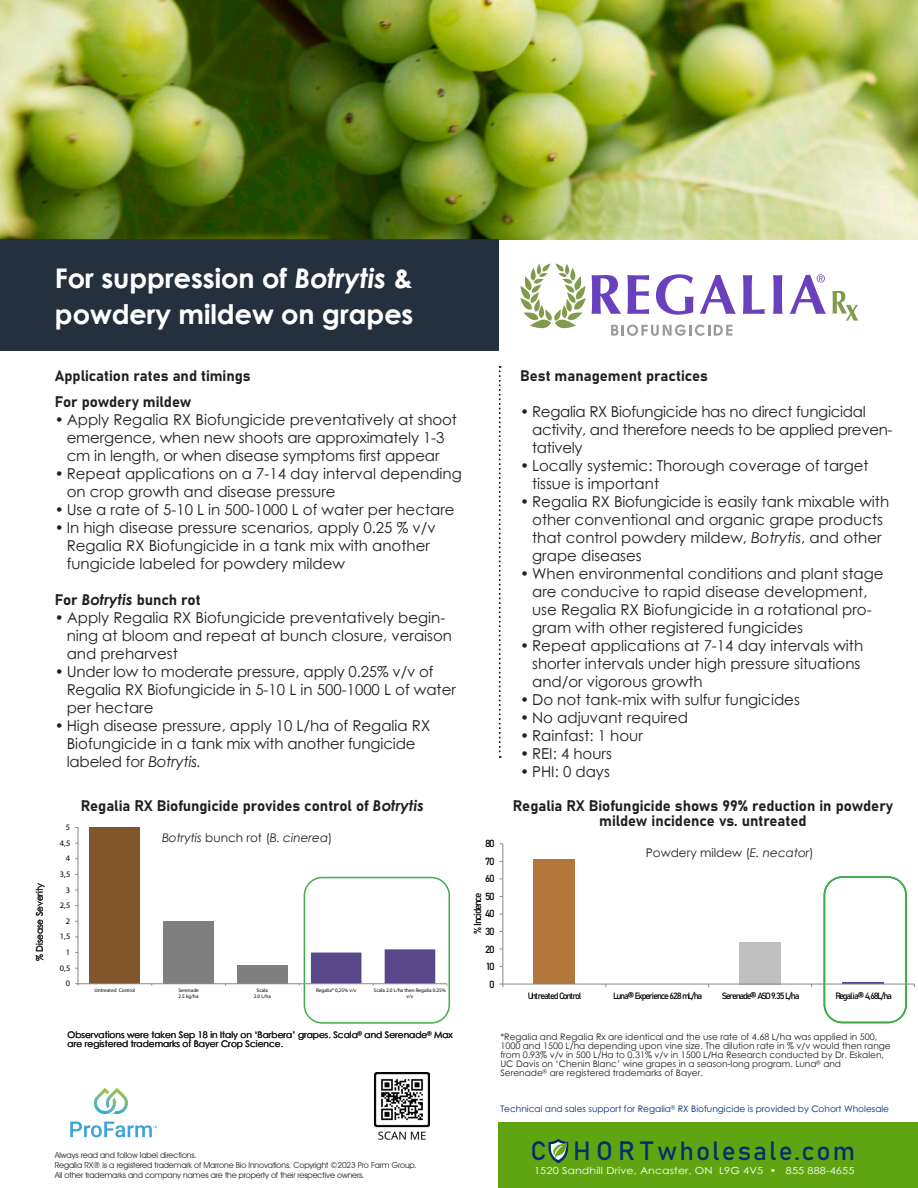
<style>
.page{position:relative;width:918px;height:1188px;background:#fff}
.page>*{position:absolute;margin:0;border:0;box-sizing:border-box;transform-origin:0 0}
.t1{font:27px "Avant Garde Demi";color:#fff}
.t2{font:26.1px "Bahnschrift";letter-spacing:.075em;color:#00306d}
.t3{font:15px/18px "Avant Garde";color:#231f20}
.t4{font:15px/15px "Bahnschrift";color:#231f20;text-align:center}
.t5{font:15px/18px "Avant Garde";letter-spacing:-.02em;color:#231f20}
.t6{font:italic 12px "Avant Garde";color:#231f20}
.t7{font:12px "Avant Garde";color:#231f20}
.t8{font:10.2px "Bahnschrift";letter-spacing:-.125em;color:#000}
.t9{font:9.75px "Avant Garde";letter-spacing:.01em;color:#fff;scale:1.13 1}
.t10{font:9px/9px "Avant Garde";color:#231f20}
.t11{font:9px "Avant Garde";color:#00306d}
.t12{font:9px "Bahnschrift";letter-spacing:-.14em;color:#000}
.t13{font:8.4px "Myriad Pro";color:#000}
.t14{font:8.25px "Avant Garde IT Cby BT";letter-spacing:-.01em;color:#231f20}
.t15{font:5.25px/6.3px "Myriad Pro";color:#000;text-align:center}
.s1{font-style:italic}
.s2{font-family:"Avant Garde Demi";font-style:italic}
.s3{font-style:normal}
.s4{font-family:"Avant Garde Demi"}
</style>
<div class="page">
<img style="left:0;top:0;width:918px;height:239px">
<div style="left:0;top:239px;width:499px;height:111px;background:#222d3b"></div>
<svg style="left:499px;top:366px;width:2px;height:392px"></svg>
<div style="left:499px;top:1123px;width:419px;height:65px;background:#60a511"></div>
<div style="left:824px;top:876px;width:83px;height:147px;border:2px solid #40ae49;border-radius:18px"></div>
<div style="left:304px;top:877px;width:146px;height:147px;border:2px solid #40ae49;border-radius:18px"></div>
<svg style="left:520px;top:263px;width:66px;height:66px"></svg>
<svg style="left:592px;top:275px;width:29px;height:39px"></svg>
<svg style="left:627px;top:275px;width:22px;height:39px"></svg>
<svg style="left:656px;top:274px;width:38px;height:41px"></svg>
<svg style="left:700px;top:275px;width:36px;height:39px"></svg>
<svg style="left:743px;top:275px;width:22px;height:39px"></svg>
<svg style="left:773px;top:275px;width:9px;height:39px"></svg>
<svg style="left:790px;top:274px;width:36px;height:40px"></svg>
<svg style="left:833px;top:291px;width:25px;height:30px"></svg>
<svg style="left:611px;top:325px;width:122px;height:11px"></svg>
<svg style="left:70px;top:1122px;width:87px;height:15px"></svg>
<svg style="left:94px;top:1088px;width:34px;height:26px"></svg>
<img style="left:375px;top:1073px;width:54px;height:67px">
<div style="left:534px;top:860px;width:41px;height:124px;background:#b3773b"></div>
<div style="left:740px;top:942px;width:41px;height:42px;background:#bfbfbf"></div>
<hr style="left:842px;top:982px;width:42px;height:2px;background:#5a4099">
<hr style="left:503px;top:844px;width:1px;height:140px;background:#898989">
<hr style="left:503px;top:984px;width:412px;height:1px;background:#898989">
<div style="left:90px;top:827px;width:50px;height:157px;background:#81562b"></div>
<div style="left:163px;top:921px;width:51px;height:63px;background:#7f7f7f"></div>
<div style="left:237px;top:965px;width:51px;height:19px;background:#7f7f7f"></div>
<hr style="left:78px;top:827px;width:1px;height:157px;background:#898989">
<hr style="left:78px;top:983px;width:369px;height:1px;background:#898989">
<svg style="left:311px;top:949px;width:124px;height:36px"></svg>
<svg style="left:548px;top:1139px;width:21px;height:24px"></svg>
<p class="t1" style="left:55px;top:261px;width:359px">For suppression of <span class="s1">Botrytis</span> &amp;</p>
<p class="t1" style="left:55px;top:297px;width:360px">powdery mildew on grapes</p>
<p class="t4" style="left:55px;top:367px;width:197px">Application rates and timings</p>
<p class="t4" style="left:55px;top:393px;width:138px">For powdery mildew</p>
<p class="t3" style="left:55px;top:410px;width:404px;text-align:center">• Apply Regalia RX Biofungicide preventatively at shoot emergence, when new shoots are approximately 1-3 cm in length, or when disease symptoms first appear</p>
<p class="t3" style="left:67px;top:464px;width:397px;text-indent:-12px">• Repeat applications on a 7-14 day interval depending on crop growth and disease pressure</p>
<p class="t3" style="left:55px;top:500px;width:401px">• Use a rate of 5-10 L in 500-1000 L of water per hectare</p>
<p class="t3" style="left:67px;top:518px;width:370px;text-indent:-12px">• In high disease pressure scenarios, apply 0.25 % v/v<br>Regalia RX Biofungicide in a tank mix with another fungicide labeled for powdery mildew</p>
<p class="t4" style="left:55px;top:591px;width:147px">For <span class="s2">Botrytis</span> bunch rot</p>
<p class="t3" style="left:67px;top:608px;width:387px;text-indent:-12px">• Apply Regalia RX Biofungicide preventatively begin&shy;ning at bloom and repeat at bunch closure, veraison and preharvest</p>
<p class="t3" style="left:67px;top:662px;width:391px;text-indent:-12px">• Under low to moderate pressure, apply 0.25% v/v of<br>Regalia RX Biofungicide in 5-10 L in 500-1000 L of water per hectare</p>
<p class="t3" style="left:67px;top:716px;width:365px;text-indent:-12px">• High disease pressure, apply 10 L/ha of Regalia RX<br>Biofungicide in a tank mix with another fungicide labeled for <span class="s1">Botrytis.</span></p>
<p class="t10" style="left:35px;top:961px;width:79px;rotate:-90deg">% Disease Severity</p>
<p class="t13" style="left:66px;top:822px;width:6px">5</p>
<p class="t13" style="left:60px;top:838px;width:12px">4,5</p>
<p class="t13" style="left:66px;top:853px;width:6px">4</p>
<p class="t13" style="left:60px;top:869px;width:12px">3,5</p>
<p class="t13" style="left:66px;top:885px;width:6px">3</p>
<p class="t13" style="left:60px;top:900px;width:12px">2,5</p>
<p class="t13" style="left:66px;top:916px;width:6px">2</p>
<p class="t13" style="left:60px;top:931px;width:12px">1,5</p>
<p class="t13" style="left:66px;top:947px;width:6px">1</p>
<p class="t13" style="left:60px;top:963px;width:12px">0,5</p>
<p class="t13" style="left:66px;top:978px;width:6px">0</p>
<p class="t4" style="left:81px;top:797px;width:345px">Regalia RX Biofungicide provides control of <span class="s2">Botrytis</span></p>
<p class="t6" style="left:162px;top:831px;width:172px">Botrytis <span class="s3">bunch rot (</span>B. cinerea<span class="s3">)</span></p>
<p class="t15" style="left:94px;top:987px;width:42px">Untreated Control</p>
<p class="t15" style="left:178px;top:987px;width:22px;text-align:left">Serenade<br>2.5 kg/ha</p>
<p class="t15" style="left:254px;top:987px;width:19px">Scala<br>2.0 L/ha</p>
<p class="t15" style="left:316px;top:987px;width:42px">Regalia® 0,25% v/v</p>
<p class="t15" style="left:374px;top:987px;width:74px">Scala 2.0 L/ha then Regalia 0.25% v/v</p>
<p class="t10" style="left:68px;top:1031px;width:387px">Observations were taken Sep 18 in Italy on ‘Barbera’ grapes. Scala®and Serenade®Max are registered trademarks of Bayer Crop Science.</p>
<p class="t14" style="left:55px;top:1150px;width:143px">Always read and follow label directions.</p>
<p class="t14" style="left:55px;top:1160px;width:363px">Regalia RX® is a registered trademark of Marrone Bio Innovations. Copyright ©2023 Pro Farm Group.</p>
<p class="t14" style="left:55px;top:1170px;width:311px">All other trademarks and company names are the property of their respective owners.</p>
<p class="t8" style="left:485px;top:836px;width:11px">80</p>
<p class="t8" style="left:485px;top:854px;width:11px">70</p>
<p class="t8" style="left:485px;top:871px;width:11px">60</p>
<p class="t8" style="left:485px;top:889px;width:11px">50</p>
<p class="t8" style="left:470px;top:934px;width:43px;rotate:-90deg">% Incidence</p>
<p class="t8" style="left:485px;top:906px;width:12px">40</p>
<p class="t8" style="left:485px;top:924px;width:11px">30</p>
<p class="t8" style="left:485px;top:941px;width:11px">20</p>
<p class="t8" style="left:486px;top:959px;width:10px">10</p>
<p class="t8" style="left:489px;top:976px;width:7px">0</p>
<p class="t4" style="left:520px;top:367px;width:189px">Best management practices</p>
<p class="t5" style="left:532px;top:402px;width:362px;text-indent:-12px">• Regalia RX Biofungicide has no direct fungicidal activity, and therefore needs to be applied preven&shy;tatively</p>
<p class="t3" style="left:532px;top:456px;width:338px;text-indent:-12px">• Locally systemic: Thorough coverage of target tissue is important</p>
<p class="t3" style="left:532px;top:492px;width:358px;text-indent:-12px">• Regalia RX Biofungicide is easily tank mixable with other conventional and organic grape products that control powdery mildew, <span class="s1">Botrytis</span>, and other grape diseases</p>
<p class="t3" style="left:532px;top:564px;width:353px;text-indent:-12px">• When environmental conditions and plant stage are conducive to rapid disease development, use Regalia RX Biofungicide in a rotational pro&shy;gram with other registered fungicides</p>
<p class="t3" style="left:532px;top:636px;width:333px;text-indent:-12px">• Repeat applications at 7-14 day intervals with shorter intervals under high pressure situations and/or vigorous growth</p>
<p class="t3" style="left:520px;top:690px;width:281px">• Do not tank-mix with sulfur fungicides</p>
<p class="t3" style="left:520px;top:708px;width:169px">• No adjuvant required</p>
<p class="t3" style="left:520px;top:726px;width:124px">• Rainfast: 1 hour</p>
<p class="t3" style="left:520px;top:744px;width:93px">• REI: 4 hours</p>
<p class="t3" style="left:520px;top:762px;width:91px">• PHI: 0 days</p>
<p class="t4" style="left:513px;top:797px;width:382px">Regalia RX Biofungicide shows 99% reduction in powdery mildew incidence vs. untreated</p>
<p class="t7" style="left:646px;top:845px;width:170px">Powdery mildew (<span class="s1">E. necator</span>)</p>
<p class="t12" style="left:528px;top:989px;width:55px">Untreated Control</p>
<p class="t12" style="left:613px;top:989px;width:90px">Luna® Experience 628 mL/ha</p>
<p class="t12" style="left:722px;top:989px;width:79px">Serenade® ASO 9.35 L/ha</p>
<p class="t12" style="left:835px;top:989px;width:58px">Regalia® 4,68L/ha</p>
<p class="t10" style="left:500px;top:1033px;width:392px">*Regalia and Regalia Rx are identical and the use rate of 4.68 L/ha was applied in 500, 1000 and 1500 L/ha depending upon vine size. The dilution rate in % v/v would then range from 0.93% v/v in 500 L/Ha to 0.31% v/v in 1500 L/Ha Research conducted by Dr. Eskalen, UC Davis on ‘Chenin Blanc’ wine grapes in a season-long program. Luna®and Serenade®are registered trademarks of Bayer.</p>
<p class="t11" style="left:500px;top:1103px;width:390px">Technical and sales support for Regalia®RX Biofungicide is provided by Cohort Wholesale</p>
<p class="t2" style="left:546px;top:1130px;width:326px">COHORTwholesale.com</p>
<p class="t9" style="left:550px;top:1160px;width:285px">1520 Sandhill Drive, Ancaster, ON L9G 4V5 <span class="s4">•</span> 905 793-7000</p>
<p class="t2" style="left:530px;top:1131px;width:326px">COHORTwholesale.com</p>
<p class="t9" style="left:534px;top:1164px;width:285px">1520 Sandhill Drive, Ancaster, ON L9G 4V5 <span class="s4">•</span> 855 888-4655</p>
</div>
